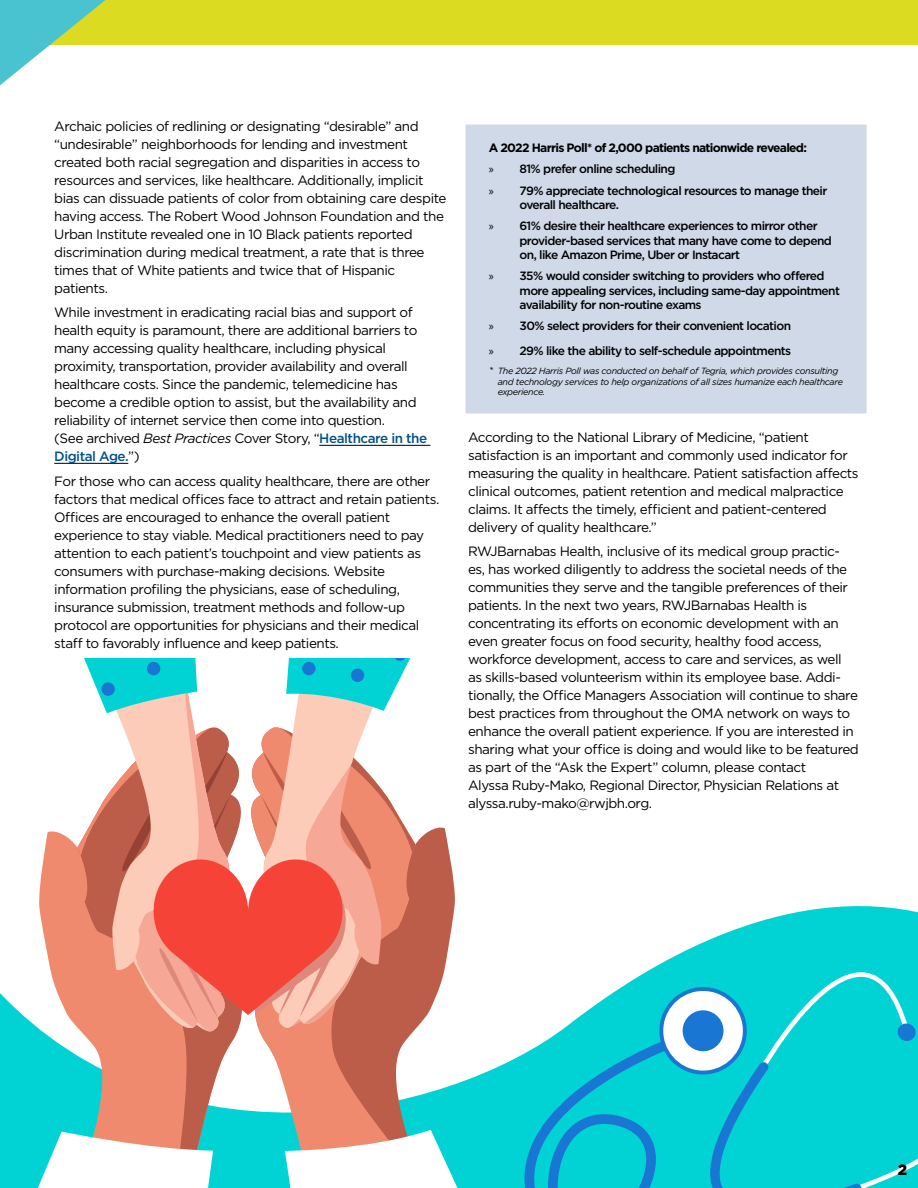
<style>
.page{position:relative;width:918px;height:1188px;background:#fff}
.page>*{position:absolute;margin:0;border:0;box-sizing:border-box;transform-origin:0 0}
.t1{font:900 15px "Gotham";color:#000}
.t2{font:13.5px/18px "Gotham";letter-spacing:-.035em;color:#000}
.t3{font:700 12.15px "Gotham";letter-spacing:-.06em;color:#000}
.t4{font:500 12px/14.4px "Gotham";letter-spacing:-.05em;color:#000}
.t5{font:italic 9px/10.8px "Gotham";letter-spacing:-.035em;color:#000}
.s1{font-style:italic}
.s2{font-weight:500;color:#00538b}
.s3{font-family:"Myriad Pro";font-weight:400}
.s4{font-size:10.05px}
</style>
<div class="page">
<div style="left:0;top:0;width:918px;height:45px;background:#dbdc21"></div>
<svg style="left:0;top:0;width:105px;height:85px"></svg>
<svg style="left:0;top:659px;width:918px;height:529px"></svg>
<hr style="left:319px;top:445px;width:111px;height:1px;background:#000">
<hr style="left:54px;top:463px;width:74px;height:1px;background:#000">
<div style="left:463px;top:122px;width:406px;height:294px;background:#cfd9e7"></div>
<div style="left:461px;top:120px;width:410px;height:298px;border:5px solid #fff"></div>
<p class="t2" style="left:54px;top:117px;width:394px">Archaic policies of redlining or designating “desirable” and “undesirable” neighborhoods for lending and investment created both racial segregation and disparities in access to resources and services, like healthcare. Additionally, implicit bias can dissuade patients of color from obtaining care despite having access. The Robert Wood Johnson Foundation and the Urban Institute revealed one in 10 Black patients reported discrimination during medical treatment, a rate that is three times that of White patients and twice that of Hispanic patients.</p>
<p class="t2" style="left:54px;top:303px;width:375px">While investment in eradicating racial bias and support of health equity is paramount, there are additional barriers to many accessing quality healthcare, including physical proximity, transportation, provider availability and overall healthcare costs. Since the pandemic, telemedicine has become a credible option to assist, but the availability and reliability of internet service then come into question.<br>(See archived <span class="s1">Best Practices</span> Cover Story, “<span class="s2">Healthcare in the Digital Age.</span>”)</p>
<p class="t2" style="left:54px;top:472px;width:387px">For those who can access quality healthcare, there are other factors that medical offices face to attract and retain patients.<br>Offices are encouraged to enhance the overall patient experience to stay viable. Medical practitioners need to pay attention to each patient’s touchpoint and view patients as consumers with purchase-making decisions. Website information profiling the physicians, ease of scheduling, insurance submission, treatment methods and follow-up protocol are opportunities for physicians and their medical staff to favorably influence and keep patients.</p>
<p class="t3" style="left:489px;top:140px;width:320px">A 2022 Harris Poll* of 2,000 patients nationwide revealed:</p>
<p class="t4" style="left:489px;top:159px;width:340px;line-height:21.1px"><span class="s3">»</span> 81% prefer online scheduling<br><span class="s3">»</span> 79% appreciate technological resources to manage their</p>
<p class="t4" style="left:489px;top:194px;width:330px;line-height:21.1px;text-indent:31px">overall healthcare.<br><span class="s3">»</span> 61% desire their healthcare experiences to mirror other</p>
<p class="t4" style="left:520px;top:233px;width:314px">provider-based services that many have come to depend on, like Amazon Prime, Uber or Instacart</p>
<p class="t4" style="left:520px;top:269px;width:322px;text-indent:-31px"><span class="s3">»</span> 35% would consider switching to providers who offered more appealing services, including same-day appointment availability for non-routine exams</p>
<p class="t4" style="left:489px;top:313px;width:304px;line-height:24.9px"><span class="s3">»</span> 30% select providers for their convenient location <span class="s3">»</span> 29% like the ability to self-schedule appointments</p>
<p class="t5" style="left:498px;top:365px;width:347px;text-indent:-9px"><span class="s4">*</span> The 2022 Harris Poll was conducted on behalf of Tegria, which provides consulting and technology services to help organizations of all sizes humanize each healthcare experience.</p>
<p class="t2" style="left:468px;top:428px;width:392px">According to the National Library of Medicine, “patient satisfaction is an important and commonly used indicator for measuring the quality in healthcare. Patient satisfaction affects clinical outcomes, patient retention and medical malpractice claims. It affects the timely, efficient and patient-centered delivery of quality healthcare.”</p>
<p class="t2" style="left:468px;top:542px;width:392px">RWJBarnabas Health, inclusive of its medical group practic&shy;es, has worked diligently to address the societal needs of the communities they serve and the tangible preferences of their patients. In the next two years, RWJBarnabas Health is concentrating its efforts on economic development with an even greater focus on food security, healthy food access, workforce development, access to care and services, as well as skills-based volunteerism within its employee base. Addi&shy;tionally, the Office Managers Association will continue to share best practices from throughout the OMA network on ways to enhance the overall patient experience. If you are interested in sharing what your office is doing and would like to be featured as part of the “Ask the Expert” column, please contact<br>Alyssa Ruby-Mako, Regional Director, Physician Relations at alyssa.ruby-mako@rwjbh.org.</p>
<p class="t1" style="left:898px;top:1160px;width:11px">2</p>
</div>
